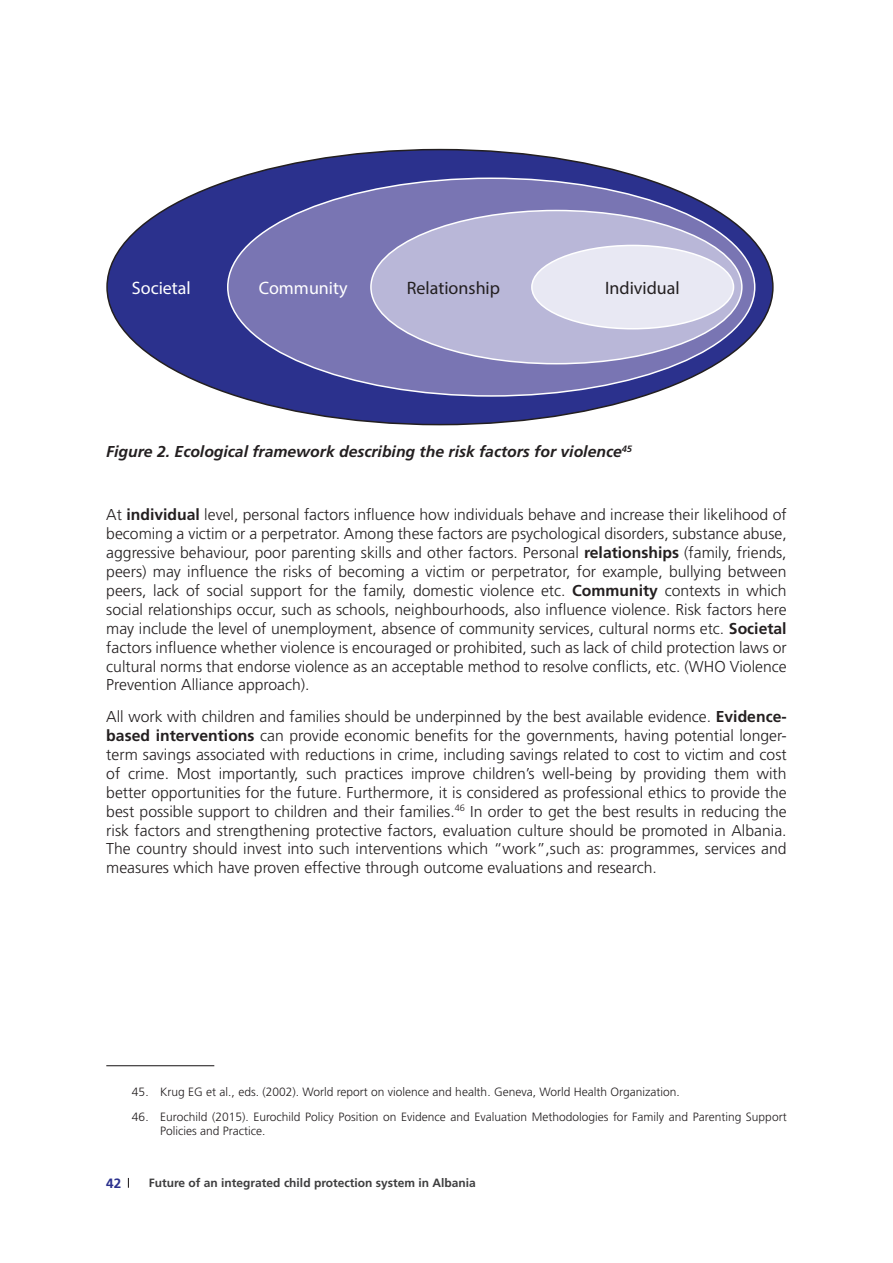
<style>
.page{position:relative;width:893px;height:1263px;background:#fff}
.page>*{position:absolute;margin:0;border:0;box-sizing:border-box;transform-origin:0 0}
.t1{font:18px "Myriad Pro";color:#231f20}
.t2{font:18px "Myriad Pro";color:#fff}
.text{font:300 15.75px/18.9px "Frutiger LT Std";color:#231f20;text-align:justify}
.text-2{font:italic 700 15.75px "Frutiger LT Std";color:#231f20}
.t3{font:700 13.5px "Frutiger LT Std";color:#2b318d}
.foot{font:300 12px/14.4px "Frutiger LT Std";color:#231f20}
.t4{font:700 12px "Frutiger LT Std";color:#3e3e3f}
.s1{font-weight:700}
</style>
<div class="page">
<div style="left:107px;top:150px;width:666px;height:275px;background:#2b318d;border-radius:50%"></div>
<div style="left:228px;top:178px;width:527px;height:218px;background:#7975b3;border-radius:50%"></div>
<div style="left:371px;top:210px;width:371px;height:154px;background:#b9b7d8;border-radius:50%"></div>
<div style="left:532px;top:245px;width:201px;height:84px;background:#e8e8f3;border-radius:50%"></div>
<div style="left:531px;top:245px;width:203px;height:84px;border:2px solid #fff;border-radius:50%"></div>
<hr style="left:106px;top:1065px;width:108px;height:1px;background:#231f20">
<p class="t2" style="left:132px;top:276px;width:61px">Societal</p>
<p class="t2" style="left:259px;top:276px;width:90px">Community</p>
<p class="t1" style="left:407px;top:276px;width:95px">Relationship</p>
<p class="t1" style="left:605px;top:276px;width:76px">Individual</p>
<p class="text-2" style="left:106px;top:442px;width:527px">Figure 2. Ecological framework describing the risk factors for violence<sup>45</sup></p>
<p class="text" style="left:106px;top:506px;width:682px">At <span class="s1">individual</span> level, personal factors influence how individuals behave and increase their likelihood of becoming a victim or a perpetrator. Among these factors are psychological disorders, substance abuse, aggressive behaviour, poor parenting skills and other factors. Personal <span class="s1">relationships</span> (family, friends, peers) may influence the risks of becoming a victim or perpetrator, for example, bullying between peers, lack of social support for the family, domestic violence etc. <span class="s1">Community</span> contexts in which social relationships occur, such as schools, neighbourhoods, also influence violence. Risk factors here may include the level of unemployment, absence of community services, cultural norms etc. <span class="s1">Societal </span>factors influence whether violence is encouraged or prohibited, such as lack of child protection laws or cultural norms that endorse violence as an acceptable method to resolve conflicts, etc. (WHO Violence Prevention Alliance approach).</p>
<p class="text" style="left:106px;top:707px;width:682px">All work with children and families should be underpinned by the best available evidence. <span class="s1">Evidence&shy;based interventions</span> can provide economic benefits for the governments, having potential longer&shy;term savings associated with reductions in crime, including savings related to cost to victim and cost of crime. Most importantly, such practices improve children’s well-being by providing them with better opportunities for the future. Furthermore, it is considered as professional ethics to provide the best possible support to children and their families.<sup>46</sup> In order to get the best results in reducing the risk factors and strengthening protective factors, evaluation culture should be promoted in Albania.<br>The country should invest into such interventions which “work”,such as: programmes, services and measures which have proven effective through outcome evaluations and research.</p>
<p class="foot" style="left:132px;top:1084px;width:549px">45. Krug EG et al., eds. (2002). World report on violence and health. Geneva, World Health Organization.</p>
<p class="foot" style="left:160px;top:1110px;width:628px;text-indent:-28px">46. Eurochild (2015). Eurochild Policy Position on Evidence and Evaluation Methodologies for Family and Parenting Support<br>Policies and Practice.</p>
<p class="t3" style="left:106px;top:1175px;width:17px">42</p>
<p class="t4" style="left:149px;top:1176px;width:328px">Future of an integrated child protection system in Albania</p>
</div>
